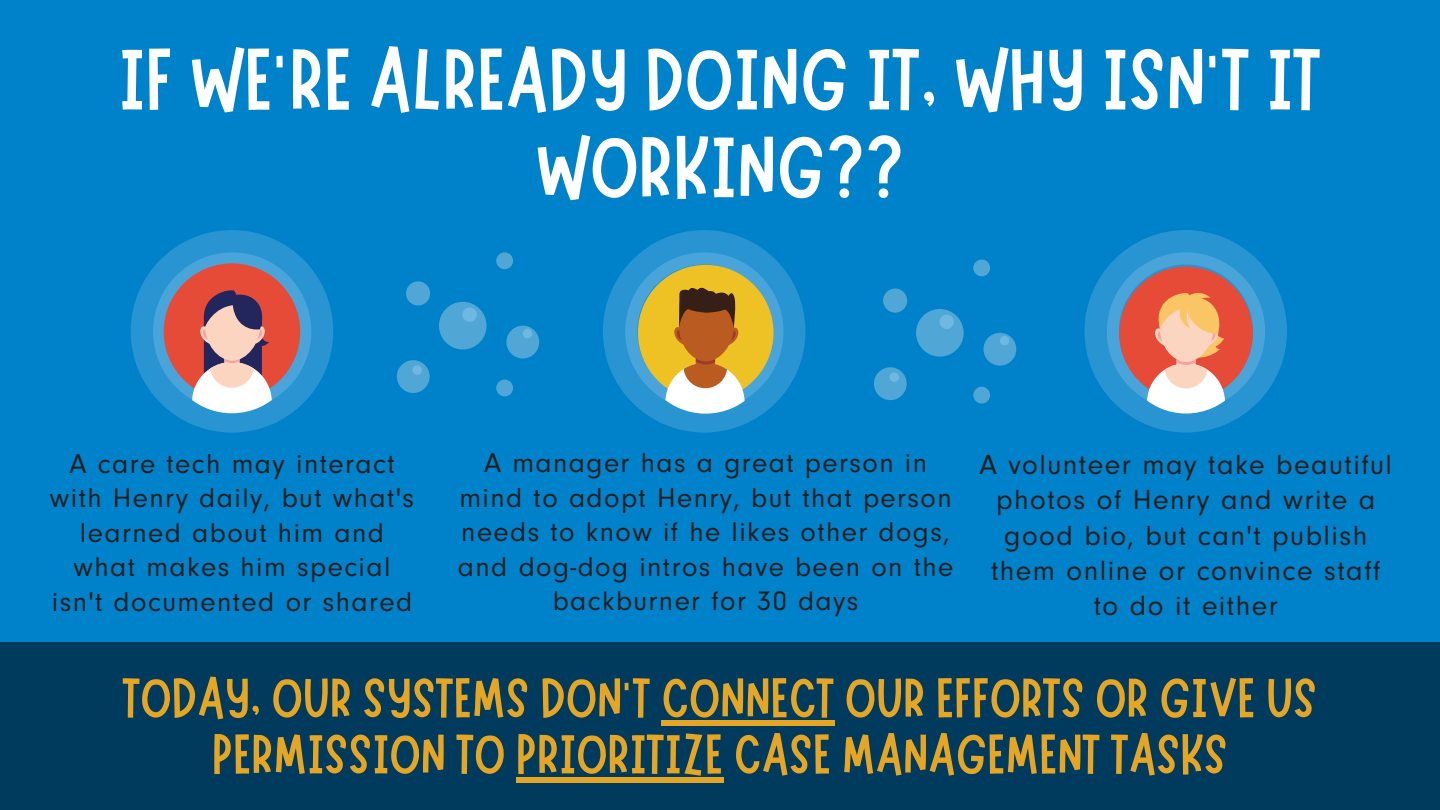
<style>
.page{position:relative;width:1440px;height:810px;background:#0082ca}
.page>*{position:absolute;margin:0;border:0;box-sizing:border-box;transform-origin:0 0}
.t1{font:88px/87.8px "Marykate";color:#fff;text-align:center}
.t2{font:56.4px/56.2px "Marykate";color:#e5a525;text-align:center}
.t3{font:28.8px/35.2px "Neuzeit Gro";letter-spacing:.05em;color:#231f20;text-align:center}
.t4{font:28.2px/34.5px "Neuzeit Gro";letter-spacing:.05em;color:#231f20;text-align:center}
.t5{font:28.1px/34.5px "Neuzeit Gro";letter-spacing:.05em;color:#231f20;text-align:center}
</style>
<div class="page">
<svg style="left:131px;top:230px;width:202px;height:203px"></svg>
<svg style="left:603px;top:230px;width:202px;height:203px"></svg>
<svg style="left:1085px;top:230px;width:202px;height:203px"></svg>
<div style="left:0;top:643px;width:1440px;height:167px;background:#003a5d"></div>
<div style="left:439px;top:302px;width:48px;height:47px;background:#50a7d6;border-radius:50%"></div>
<div style="left:397px;top:360px;width:33px;height:33px;background:#50a7d6;border-radius:50%"></div>
<div style="left:506px;top:326px;width:33px;height:32px;background:#50a7d6;border-radius:50%"></div>
<div style="left:406px;top:281px;width:24px;height:24px;background:#50a7d6;border-radius:50%"></div>
<div style="left:496px;top:252px;width:17px;height:17px;background:#50a7d6;border-radius:50%"></div>
<div style="left:496px;top:380px;width:17px;height:16px;background:#50a7d6;border-radius:50%"></div>
<div style="left:462px;top:307px;width:15px;height:15px;background:#6fb8e1;border-radius:50%"></div>
<div style="left:413px;top:365px;width:9px;height:10px;background:#6fb8e1;border-radius:50%"></div>
<div style="left:523px;top:329px;width:9px;height:9px;background:#6fb8e1;border-radius:50%"></div>
<div style="left:661px;top:721px;width:173px;height:5px;background:#e5a525"></div>
<div style="left:516px;top:777px;width:207px;height:5px;background:#e5a525"></div>
<div style="left:916px;top:309px;width:48px;height:48px;background:#50a7d6;border-radius:50%"></div>
<div style="left:874px;top:367px;width:33px;height:33px;background:#50a7d6;border-radius:50%"></div>
<div style="left:984px;top:333px;width:32px;height:33px;background:#50a7d6;border-radius:50%"></div>
<div style="left:883px;top:289px;width:24px;height:24px;background:#50a7d6;border-radius:50%"></div>
<div style="left:973px;top:260px;width:17px;height:16px;background:#50a7d6;border-radius:50%"></div>
<div style="left:973px;top:387px;width:17px;height:17px;background:#50a7d6;border-radius:50%"></div>
<div style="left:940px;top:315px;width:14px;height:14px;background:#6fb8e1;border-radius:50%"></div>
<div style="left:890px;top:372px;width:9px;height:10px;background:#6fb8e1;border-radius:50%"></div>
<div style="left:1000px;top:336px;width:9px;height:9px;background:#6fb8e1;border-radius:50%"></div>
<p class="t1" style="left:119px;top:27px;width:1204px">IF WE'RE ALREADY DOING IT, WHY ISN'T IT<br>WORKING??</p>
<p class="t5" style="left:458px;top:450px;width:497px">A manager has a great person in mind to adopt Henry, but that person needs to know if he likes other dogs, and dog-dog intros have been on the backburner for 30 days</p>
<p class="t4" style="left:50px;top:451px;width:366px">A care tech may interact with Henry daily, but what's learned about him and what makes him special isn't documented or shared</p>
<p class="t3" style="left:979px;top:452px;width:414px">A volunteer may take beautiful photos of Henry and write a good bio, but can't publish them online or convince staff to do it either</p>
<p class="t2" style="left:123px;top:664px;width:1196px">TODAY, OUR SYSTEMS DON'T CONNECT OUR EFFORTS OR GIVE US<br>PERMISSION TO PRIORITIZE CASE MANAGEMENT TASKS</p>
</div>
